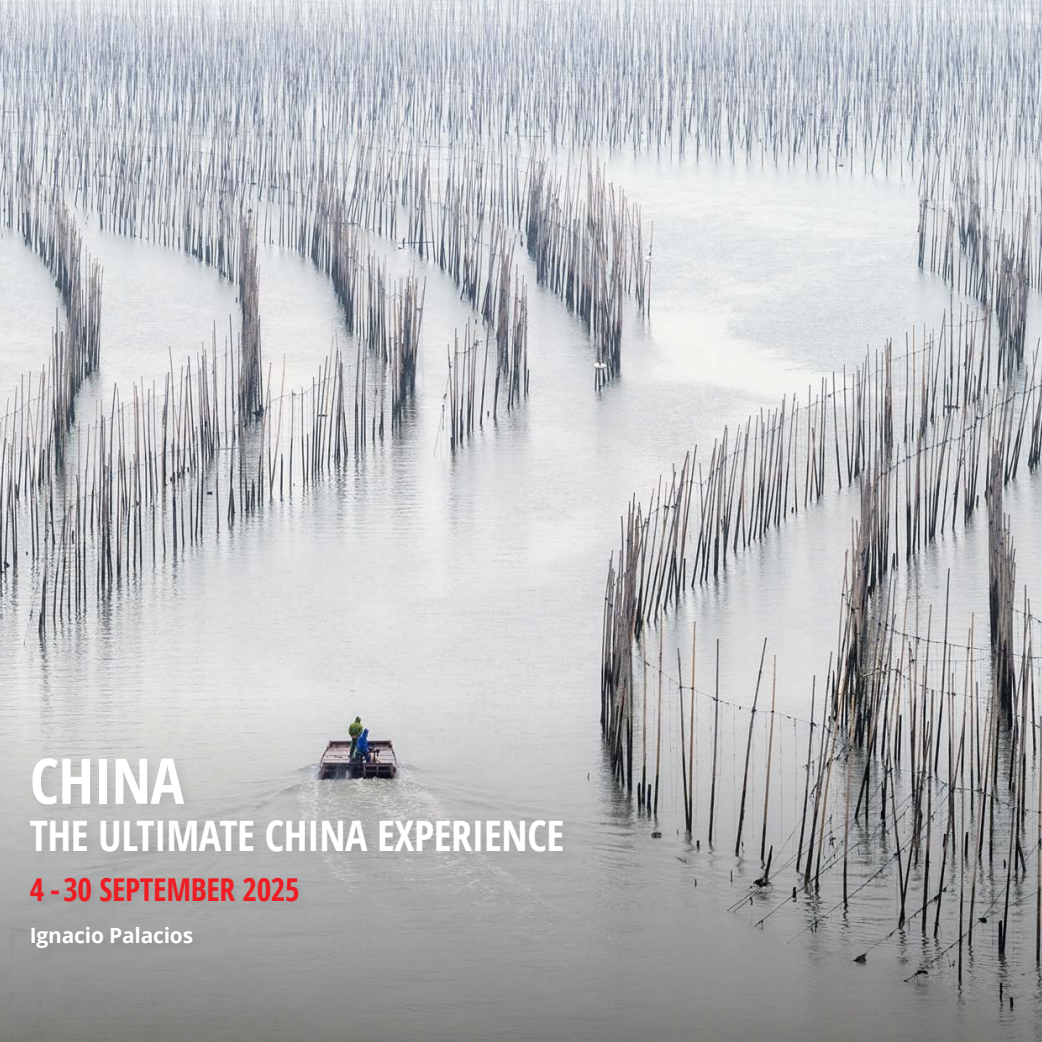
<style>
.page{position:relative;width:1042px;height:1042px;background:#fff}
.page>*{position:absolute;margin:0;border:0;box-sizing:border-box;transform-origin:0 0}
.t1{font:700 63px "Open Sans Condensed";letter-spacing:-.01em;color:#fff}
.SUBTITLE{font:700 42px "Open Sans Condensed";letter-spacing:-.01em;color:#fff}
.DATE{font:700 31.5px "Open Sans Condensed";letter-spacing:-.01em;color:#ee1d23}
.NAME{font:700 21px "Open Sans";letter-spacing:-.01em;color:#fff}
</style>
<div class="page">
<img style="left:0;top:0;width:1042px;height:694px">
<svg style="left:0;top:694px;width:1042px;height:348px;background:#9d9d9e"></svg>
<div style="left:27px;top:923px;width:179px;height:39px;background:#99999a"></div>
<div style="left:28px;top:754px;width:170px;height:64px;background:#231f20;opacity:.1"></div>
<div style="left:26px;top:816px;width:551px;height:50px;background:#231f20;opacity:.1"></div>
<div style="left:26px;top:873px;width:287px;height:42px;background:#a5a6a6"></div>
<p class="t1" style="left:30px;top:737px;width:156px">CHINA</p>
<p class="SUBTITLE" style="left:30px;top:806px;width:536px">THE ULTIMATE CHINA EXPERIENCE</p>
<p class="DATE" style="left:30px;top:867px;width:271px">4 -30 SEPTEMBER 2025</p>
<p class="NAME" style="left:30px;top:920px;width:165px">Ignacio Palacios</p>
</div>
